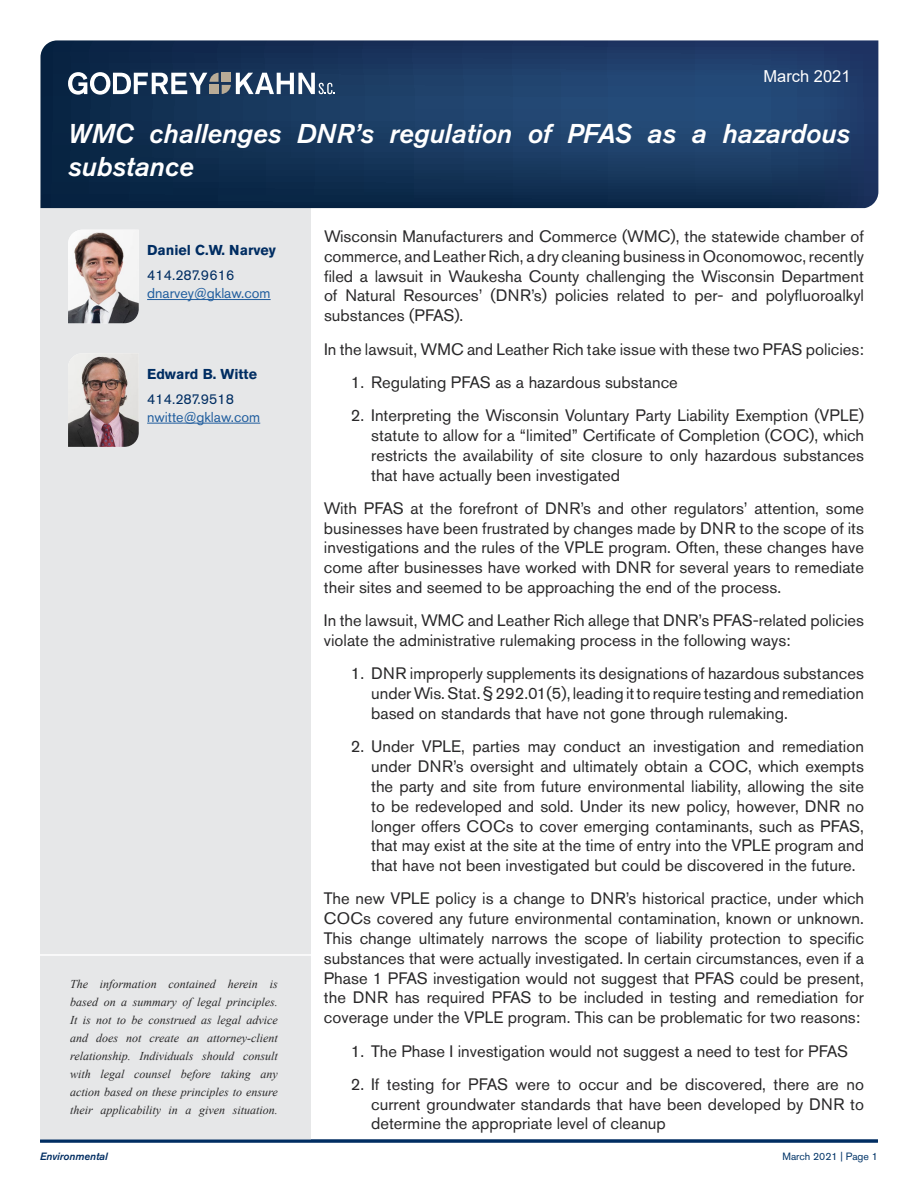
<style>
.page{position:relative;width:918px;height:1188px;background:#fff}
.page>*{position:absolute;margin:0;border:0;box-sizing:border-box;transform-origin:0 0}
.t1{font:italic 500 27px/33px "Akzidenz Grotesk Std";color:#fff}
.t2{font:16.5px/19.8px "Akzidenz Grotesk Std";color:#292829;text-align:justify}
.t3{font:16.5px "Arial";color:#fff}
.t4{font:14.25px "Akzidenz Grotesk Std";color:#215e9e}
.t5{font:700 14.25px "Akzidenz Grotesk Std";color:#002d62}
.t6{font:14.25px "Akzidenz Grotesk Std";color:#002d62}
.t7{font:italic 12px/18px "Times New Roman";color:#292829;text-align:justify}
.t8{font:10.5px "Akzidenz Grotesk Std";color:#003468}
.t9{font:italic 500 10.5px "Akzidenz Grotesk Std";color:#002d62}
</style>
<div class="page">
<div style="left:40px;top:200px;width:271px;height:940px;background:#e6e7e8"></div>
<svg style="left:40px;top:40px;width:838px;height:168px;background:#18375d"></svg>
<hr style="left:33px;top:954px;width:281px;height:2px;background:#fff">
<hr style="left:147px;top:299px;width:124px;height:1px;background:#215e9e">
<img style="left:68px;top:230px;width:71px;height:93px">
<svg style="left:68px;top:72px;width:267px;height:23px"></svg>
<hr style="left:147px;top:423px;width:113px;height:1px;background:#215e9e">
<img style="left:68px;top:356px;width:71px;height:91px">
<hr style="left:40px;top:1140px;width:838px;height:3px;background:#002d62">
<p class="t3" style="left:763px;top:64px;width:89px">March 2021</p>
<h1 class="t1" style="left:68px;top:117px;width:783px">WMC challenges DNR’s regulation of PFAS as a hazardous substance</h1>
<p class="t5" style="left:147px;top:242px;width:130px">Daniel C.W. Narvey</p>
<p class="t6" style="left:147px;top:267px;width:89px">414.287.9616</p>
<p class="t4" style="left:147px;top:285px;width:125px">dnarvey@gklaw.com</p>
<p class="t5" style="left:147px;top:366px;width:111px">Edward B. Witte</p>
<p class="t6" style="left:147px;top:390px;width:88px">414.287.9518</p>
<p class="t4" style="left:147px;top:408px;width:115px">nwitte@gklaw.com</p>
<p class="t7" style="left:70px;top:975px;width:209px">The information contained herein is based on a summary of legal principles.<br>It is not to be construed as legal advice and does not create an attorney-client relationship. Individuals should consult with legal counsel before taking any action based on these principles to ensure their applicability in a given situation.</p>
<p class="t2" style="left:324px;top:226px;width:541px">Wisconsin Manufacturers and Commerce (WMC), the statewide chamber of commerce, and Leather Rich, a dry cleaning business in Oconomowoc, recently filed a lawsuit in Waukesha County challenging the Wisconsin Department of Natural Resources’ (DNR’s) policies related to per- and polyfluoroalkyl substances (PFAS).</p>
<p class="t2" style="left:324px;top:339px;width:541px">In the lawsuit, WMC and Leather Rich take issue with these two PFAS policies:</p>
<p class="t2" style="left:351px;top:372px;width:328px">1. Regulating PFAS as a hazardous substance</p>
<p class="t2" style="left:371px;top:405px;width:494px;text-indent:-20px">2. Interpreting the Wisconsin Voluntary Party Liability Exemption (VPLE) statute to allow for a “limited” Certificate of Completion (COC), which restricts the availability of site closure to only hazardous substances that have actually been investigated</p>
<p class="t2" style="left:324px;top:498px;width:542px">With PFAS at the forefront of DNR’s and other regulators’ attention, some businesses have been frustrated by changes made by DNR to the scope of its investigations and the rules of the VPLE program. Often, these changes have come after businesses have worked with DNR for several years to remediate their sites and seemed to be approaching the end of the process.</p>
<p class="t2" style="left:324px;top:611px;width:542px">In the lawsuit, WMC and Leather Rich allege that DNR’s PFAS-related policies violate the administrative rulemaking process in the following ways:</p>
<p class="t2" style="left:371px;top:664px;width:494px;text-indent:-20px">1. DNR improperly supplements its designations of hazardous substances under Wis. Stat. § 292.01(5), leading it to require testing and remediation based on standards that have not gone through rulemaking.</p>
<p class="t2" style="left:371px;top:737px;width:494px;text-indent:-20px">2. Under VPLE, parties may conduct an investigation and remediation under DNR’s oversight and ultimately obtain a COC, which exempts the party and site from future environmental liability, allowing the site to be redeveloped and sold. Under its new policy, however, DNR no longer offers COCs to cover emerging contaminants, such as PFAS, that may exist at the site at the time of entry into the VPLE program and that have not been investigated but could be discovered in the future.</p>
<p class="t2" style="left:324px;top:889px;width:542px">The new VPLE policy is a change to DNR’s historical practice, under which COCs covered any future environmental contamination, known or unknown.<br>This change ultimately narrows the scope of liability protection to specific substances that were actually investigated. In certain circumstances, even if a Phase 1 PFAS investigation would not suggest that PFAS could be present, the DNR has required PFAS to be included in testing and remediation for coverage under the VPLE program. This can be problematic for two reasons:</p>
<p class="t2" style="left:351px;top:1041px;width:499px">1. The Phase I investigation would not suggest a need to test for PFAS</p>
<p class="t2" style="left:371px;top:1074px;width:494px;text-indent:-20px">2. If testing for PFAS were to occur and be discovered, there are no current groundwater standards that have been developed by DNR to determine the appropriate level of cleanup</p>
<p class="t9" style="left:40px;top:1151px;width:69px">Environmental</p>
<p class="t8" style="left:783px;top:1150px;width:97px">March 2021 | Page 1</p>
</div>
